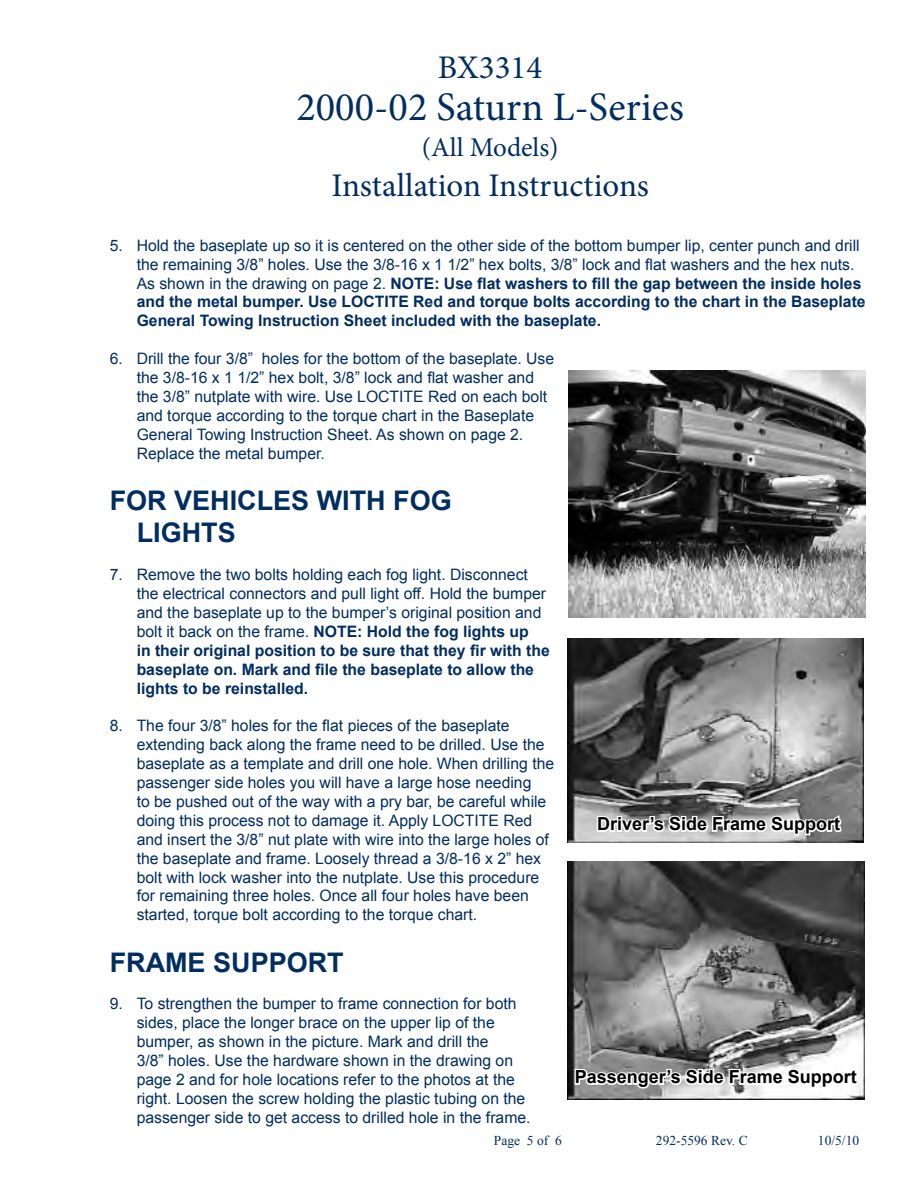
<style>
.page{position:relative;width:918px;height:1188px;background:#fff}
.page>*{position:absolute;margin:0;border:0;box-sizing:border-box;transform-origin:0 0}
.t1{font:40.5px "Minion Pro";color:#002d62}
.t2{font:33px "Minion Pro";color:#002d62}
.t3{font:700 27px/32.4px "Arial";color:#002d62}
.t4{font:27px "Minion Pro";color:#002d62}
.t5{font:700 18px "Arial";color:#000}
.t6{font:15.75px/18.9px "Arial";color:#002d62}
.t7{font:13.5px "Times New Roman";color:#002d62}
.s1{font-weight:700}
</style>
<div class="page">
<img style="left:569px;top:371px;width:296px;height:246px">
<img style="left:568px;top:639px;width:296px;height:204px">
<svg style="left:595px;top:806px;width:248px;height:31px"></svg>
<img style="left:567px;top:862px;width:297px;height:238px">
<svg style="left:573px;top:1059px;width:287px;height:32px"></svg>
<h2 class="t2" style="left:438px;top:45px;width:106px">BX3314</h2>
<h1 class="t1" style="left:296px;top:80px;width:389px">2000-02 Saturn L-Series</h1>
<h3 class="t4" style="left:422px;top:129px;width:138px">(All Models)</h3>
<h2 class="t2" style="left:331px;top:163px;width:319px">Installation Instructions</h2>
<p class="t6" style="left:137px;top:236px;width:731px;text-indent:-27px">5. Hold the baseplate up so it is centered on the other side of the bottom bumper lip, center punch and drill the remaining 3/8” holes. Use the 3/8-16 x 1 1/2” hex bolts, 3/8” lock and flat washers and the hex nuts.<br>As shown in the drawing on page 2. <span class="s1">NOTE: Use flat washers to fill the gap between the inside holes and the metal bumper. Use LOCTITE Red and torque bolts according to the chart in the Baseplate General Towing Instruction Sheet included with the baseplate.</span></p>
<p class="t6" style="left:137px;top:349px;width:419px;text-indent:-27px">6. Drill the four 3/8” holes for the bottom of the baseplate. Use the 3/8-16 x 1 1/2” hex bolt, 3/8” lock and flat washer and the 3/8” nutplate with wire. Use LOCTITE Red on each bolt and torque according to the torque chart in the Baseplate General Towing Instruction Sheet. As shown on page 2.<br>Replace the metal bumper.</p>
<h3 class="t3" style="left:137px;top:485px;width:317px;text-indent:-27px">FOR VEHICLES WITH FOG<br>LIGHTS</h3>
<p class="t6" style="left:137px;top:565px;width:415px;text-indent:-27px">7. Remove the two bolts holding each fog light. Disconnect the electrical connectors and pull light off. Hold the bumper and the baseplate up to the bumper’s original position and bolt it back on the frame. <span class="s1">NOTE: Hold the fog lights up<br>in their original position to be sure that they fir with the baseplate on. Mark and file the baseplate to allow the lights to be reinstalled.</span></p>
<p class="t6" style="left:137px;top:717px;width:419px;text-indent:-27px">8. The four 3/8” holes for the flat pieces of the baseplate extending back along the frame need to be drilled. Use the baseplate as a template and drill one hole. When drilling the passenger side holes you will have a large hose needing<br>to be pushed out of the way with a pry bar, be careful while doing this process not to damage it. Apply LOCTITE Red and insert the 3/8” nut plate with wire into the large holes of the baseplate and frame. Loosely thread a 3/8-16 x 2” hex bolt with lock washer into the nutplate. Use this procedure for remaining three holes. Once all four holes have been started, torque bolt according to the torque chart.</p>
<h3 class="t3" style="left:110px;top:947px;width:236px">FRAME SUPPORT</h3>
<p class="t6" style="left:137px;top:995px;width:395px;text-indent:-27px">9. To strengthen the bumper to frame connection for both sides, place the longer brace on the upper lip of the bumper, as shown in the picture. Mark and drill the<br>3/8” holes. Use the hardware shown in the drawing on page 2 and for hole locations refer to the photos at the right. Loosen the screw holding the plastic tubing on the passenger side to get access to drilled hole in the frame.</p>
<p class="t5" style="left:597px;top:812px;width:245px">Driver’s Side Frame Support</p>
<p class="t5" style="left:575px;top:1065px;width:284px">Passenger’s Side Frame Support</p>
<p class="t7" style="left:494px;top:1131px;width:69px">Page 5 of 6</p>
<p class="t7" style="left:656px;top:1131px;width:93px">292-5596 Rev. C</p>
<p class="t7" style="left:818px;top:1131px;width:43px">10/5/10</p>
</div>
